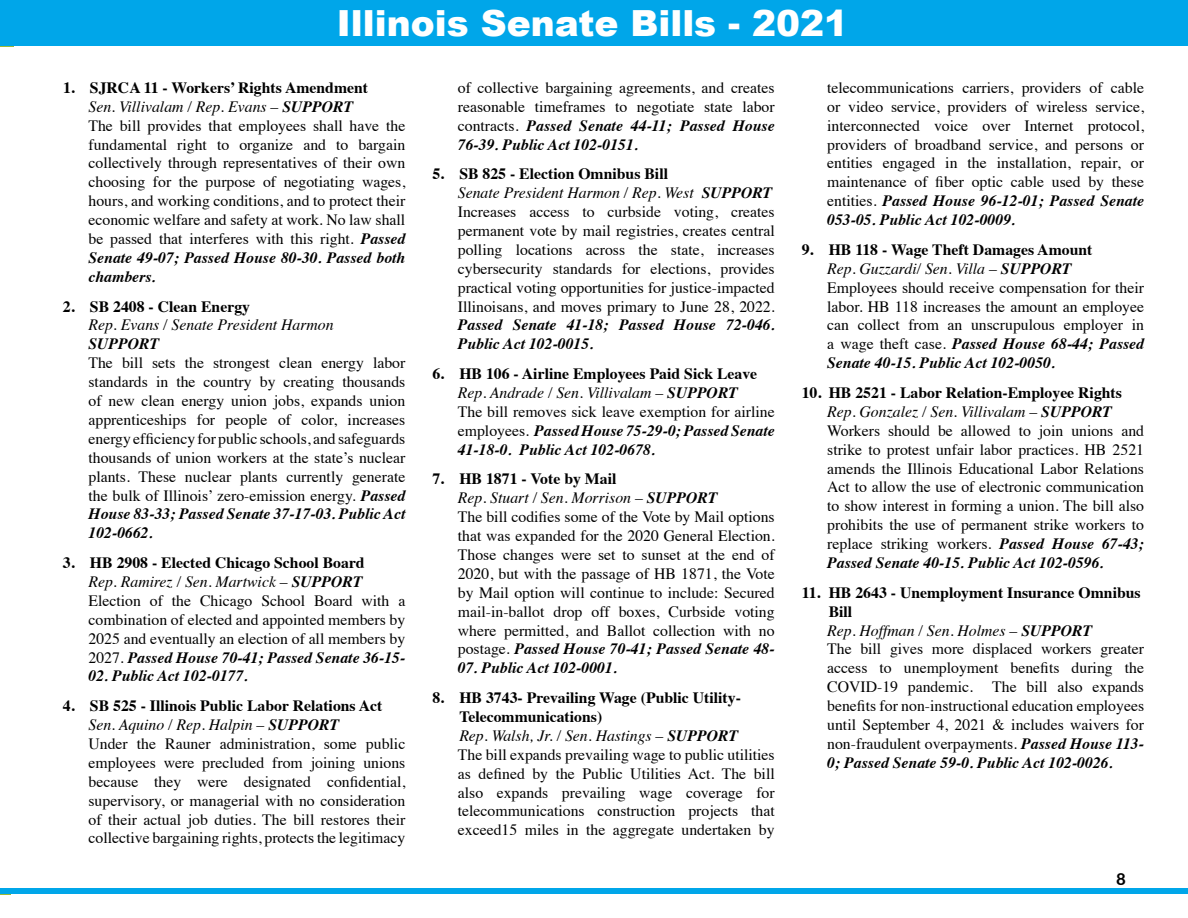
<style>
.page{position:relative;width:1188px;height:918px;background:#fff}
.page>*{position:absolute;margin:0;border:0;box-sizing:border-box;transform-origin:0 0}
.t1{font:900 36px "Arial";color:#fff}
.t2{font:16.5px "Arial Rounded MT Bold";color:#000}
.t3{font:15.75px/18.9px "Times";color:#000}
.t4{font:italic 700 15.75px/18.9px "Times";color:#000}
.t5{font:italic 15.75px "Times";color:#000}
.t6{font:700 15.75px "Times";color:#000}
.s1{font-weight:700}
.s2{font-style:italic}
.s3{font-weight:700;font-style:italic}
.s4{font-style:normal}
.s5{font-weight:400}
.s6{font-weight:400;font-style:normal}
</style>
<div class="page">
<div style="left:0;top:0;width:14px;height:47px;background:#9db937"></div>
<div style="left:0;top:0;width:1188px;height:46px;background:#00a6e9"></div>
<div style="left:0;top:888px;width:1188px;height:6px;background:#00a6e9"></div>
<h1 class="t1" style="left:337px;top:-3px;width:513px">Illinois Senate Bills - 2021</h1>
<p class="t3" style="left:88px;top:77px;width:318px;text-indent:-25px"><span class="s1">1. SJRCA 11 - Workers’ Rights Amendment<br></span><span class="s2">Sen. Villivalam / Rep. Evans –</span> <span class="s3">SUPPORT<br></span>The bill provides that employees shall have the fundamental right to organize and to bargain collectively through representatives of their own choosing for the purpose of negotiating wages, hours, and working conditions, and to protect their economic welfare and safety at work. No law shall be passed that interferes with this right. <span class="s3">Passed Senate 49-07; Passed House 80-30. Passed both chambers.</span></p>
<p class="t6" style="left:63px;top:291px;width:189px">2. SB 2408 - Clean Energy</p>
<p class="t5" style="left:88px;top:311px;width:247px">Rep. Evans / Senate President Harmon</p>
<p class="t4" style="left:88px;top:333px;width:72px">SUPPORT</p>
<p class="t3" style="left:88px;top:352px;width:318px;text-align:justify">The bill sets the strongest clean energy labor standards in the country by creating thousands of new clean energy union jobs, expands union apprenticeships for people of color, increases energy efficiency for public schools, and safeguards thousands of union workers at the state’s nuclear plants. These nuclear plants currently generate the bulk of Illinois’ zero-emission energy. <span class="s3">Passed House 83-33; Passed Senate 37-17-03. Public Act 102-0662.</span></p>
<p class="t3" style="left:88px;top:552px;width:318px;text-indent:-25px"><span class="s1">3. HB 2908 - Elected Chicago School Board<br></span><span class="s2">Rep. Ramirez / Sen. Martwick –</span> <span class="s3">SUPPORT </span>Election of the Chicago School Board with a combination of elected and appointed members by 2025 and eventually an election of all members by 2027. <span class="s3">Passed House 70-41; Passed Senate 36-15-</span></p>
<p class="t4" style="left:88px;top:665px;width:161px">02. Public Act 102-0177.</p>
<p class="t3" style="left:88px;top:695px;width:318px;text-indent:-25px"><span class="s1">4. SB 525 - Illinois Public Labor Relations Act </span><span class="s2">Sen. Aquino / Rep. Halpin –</span> <span class="s3">SUPPORT<br></span>Under the Rauner administration, some public employees were precluded from joining unions because they were designated confidential, supervisory, or managerial with no consideration of their actual job duties. The bill restores their collective bargaining rights, protects the legitimacy</p>
<p class="t3" style="left:458px;top:77px;width:318px;text-align:justify">of collective bargaining agreements, and creates reasonable timeframes to negotiate state labor contracts. <span class="s3">Passed Senate 44-11; Passed House 76-39. Public Act 102-0151.</span></p>
<p class="t3" style="left:458px;top:163px;width:318px;text-indent:-25px"><span class="s1">5. SB 825 - Election Omnibus Bill<br></span><span class="s2">Senate President Harmon / Rep. West</span> <span class="s3">SUPPORT </span>Increases access to curbside voting, creates permanent vote by mail registries, creates central polling locations across the state, increases cybersecurity standards for elections, provides practical voting opportunities for justice-impacted Illinoisans, and moves primary to June 28, 2022.</p>
<p class="t4" style="left:458px;top:314px;width:318px">Passed Senate 41-18; Passed House 72-046.<br>Public Act 102-0015.</p>
<p class="t4" style="left:458px;top:363px;width:318px;text-indent:-25px"><span class="s4">6. HB 106 - Airline Employees Paid Sick Leave </span><span class="s5">Rep. Andrade / Sen. Villivalam –</span> SUPPORT<br><span class="s6">The bill removes sick leave exemption for airline employees.</span> Passed House 75-29-0; Passed Senate 41-18-0. Public Act 102-0678.</p>
<p class="t3" style="left:458px;top:468px;width:318px;text-indent:-25px"><span class="s1">7. HB 1871 - Vote by Mail<br></span><span class="s2">Rep. Stuart / Sen. Morrison –</span> <span class="s3">SUPPORT<br></span>The bill codifies some of the Vote by Mail options that was expanded for the 2020 General Election.<br>Those changes were set to sunset at the end of 2020, but with the passage of HB 1871, the Vote by Mail option will continue to include: Secured mail-in-ballot drop off boxes, Curbside voting where permitted, and Ballot collection with no postage. <span class="s3">Passed House 70-41; Passed Senate 48-</span></p>
<p class="t4" style="left:458px;top:657px;width:161px">07. Public Act 102-0001.</p>
<p class="t3" style="left:458px;top:687px;width:318px;text-indent:-25px"><span class="s1">8. HB 3743- Prevailing Wage (Public Utility-Telecommunications)<br></span><span class="s2">Rep. Walsh, Jr. / Sen. Hastings</span> – <span class="s3">SUPPORT<br></span>The bill expands prevailing wage to public utilities as defined by the Public Utilities Act. The bill also expands prevailing wage coverage for telecommunications construction projects that exceed15 miles in the aggregate undertaken by</p>
<p class="t3" style="left:827px;top:77px;width:318px;text-align:justify">telecommunications carriers, providers of cable or video service, providers of wireless service, interconnected voice over Internet protocol, providers of broadband service, and persons or entities engaged in the installation, repair, or maintenance of fiber optic cable used by these entities. <span class="s3">Passed House 96-12-01; Passed Senate 053-05. Public Act 102-0009.</span></p>
<p class="t3" style="left:827px;top:239px;width:318px;text-indent:-25px"><span class="s1">9. HB 118 - Wage Theft Damages Amount<br></span><span class="s2">Rep. Guzzardi/ Sen. Villa –</span> <span class="s3">SUPPORT </span>Employees should receive compensation for their labor. HB 118 increases the amount an employee can collect from an unscrupulous employer in a wage theft case. <span class="s3">Passed House 68-44; Passed Senate 40-15. Public Act 102-0050.</span></p>
<p class="t3" style="left:827px;top:382px;width:318px;text-indent:-25px"><span class="s1">10. HB 2521 - Labor Relation-Employee Rights </span><span class="s2">Rep. Gonzalez / Sen. Villivalam –</span> <span class="s3">SUPPORT </span>Workers should be allowed to join unions and strike to protest unfair labor practices. HB 2521 amends the Illinois Educational Labor Relations Act to allow the use of electronic communication to show interest in forming a union. The bill also prohibits the use of permanent strike workers to replace striking workers. <span class="s3">Passed House 67-43; Passed Senate 40-15. Public Act 102-0596.</span></p>
<p class="t3" style="left:827px;top:582px;width:318px;text-indent:-25px"><span class="s1">11. HB 2643 - Unemployment Insurance Omnibus Bill<br></span><span class="s2">Rep. Hoffman / Sen. Holmes –</span> <span class="s3">SUPPORT<br></span>The bill gives more displaced workers greater access to unemployment benefits during the COVID-19 pandemic. The bill also expands benefits for non-instructional education employees until September 4, 2021 &amp; includes waivers for non-fraudulent overpayments. <span class="s3">Passed House 113- 0; Passed Senate 59-0. Public Act 102-0026.</span></p>
<p class="t2" style="left:1116px;top:869px;width:11px">8</p>
</div>
